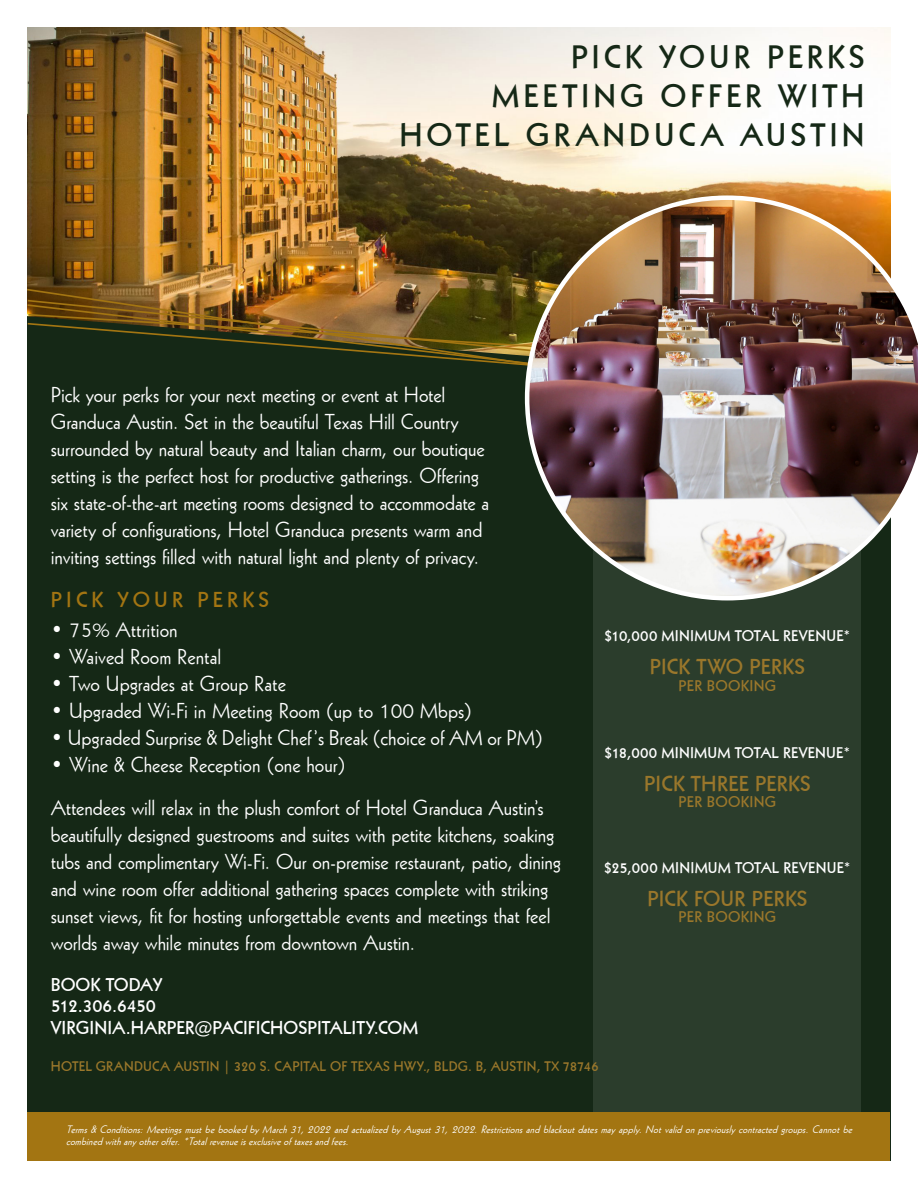
<style>
.page{position:relative;width:918px;height:1188px;background:#fff}
.page>*{position:absolute;margin:0;border:0;box-sizing:border-box;transform-origin:0 0}
.t1{font:31.5px "Geometric 231 BT Bold C";letter-spacing:.125em;color:#152816}
.t2{font:21px/27px "Geometric 231 BT Roman C";letter-spacing:-.005em;color:#fff}
.t3{font:21px "Geometric 231 BT Bold C";letter-spacing:.01em;color:#9a772b}
.t4{font:21px "Geometric 231 BT Bold C";letter-spacing:.2em;color:#a37512}
.t5{font:18px "Geometric 231 BT Bold C";color:#fff}
.t6{font:15px "Geometric 231 BT Bold C";letter-spacing:.015em;color:#fff}
.t7{font:15px "Geometric 231 BT Bold C";letter-spacing:.02em;color:#9a772b}
.t8{font:13.5px "Geometric 231 BT Bold C";letter-spacing:.015em;color:#9a772b}
.t9{font:italic 10.5px/12px "Geometric 231 BT Roman C";color:#fff}
</style>
<div class="page">
<div style="left:27px;top:27px;width:863px;height:1134px;background:#152816"></div>
<div style="left:593px;top:504px;width:268px;height:643px;background:#2b3d2c"></div>
<div style="left:28px;top:1112px;width:862px;height:49px;background:#a37512"></div>
<img style="left:27px;top:27px;width:864px;height:261px">
<img style="left:27px;top:288px;width:498px;height:116px">
<img style="left:27px;top:299px;width:498px;height:23px">
<svg style="left:27px;top:322px;width:498px;height:74px"></svg>
<img style="left:525px;top:195px;width:393px;height:405px">
<p class="t1" style="left:571px;top:36px;width:295px">PICK YOUR PERKS</p>
<p class="t1" style="left:492px;top:75px;width:374px">MEETING OFFER WITH</p>
<p class="t1" style="left:399px;top:114px;width:467px">HOTEL GRANDUCA AUSTIN</p>
<p class="t2" style="left:51px;top:381px;width:440px">Pick your perks for your next meeting or event at Hotel Granduca Austin. Set in the beautiful Texas Hill Country surrounded by natural beauty and Italian charm, our boutique setting is the perfect host for productive gatherings. Offering six state-of-the-art meeting rooms designed to accommodate a variety of configurations, Hotel Granduca presents warm and inviting settings filled with natural light and plenty of privacy.</p>
<p class="t4" style="left:51px;top:586px;width:220px">PICK YOUR PERKS</p>
<p class="t2" style="left:51px;top:616px;width:128px">• 75% Attrition</p>
<p class="t2" style="left:51px;top:643px;width:172px">• Waived Room Rental</p>
<p class="t2" style="left:51px;top:670px;width:237px">• Two Upgrades at Group Rate</p>
<p class="t2" style="left:51px;top:697px;width:423px">• Upgraded Wi-Fi in Meeting Room (up to 100 Mbps)</p>
<p class="t2" style="left:51px;top:724px;width:494px">• Upgraded Surprise &amp; Delight Chef’s Break (choice of AM or PM)</p>
<p class="t2" style="left:51px;top:751px;width:296px">• Wine &amp; Cheese Reception (one hour)</p>
<p class="t2" style="left:51px;top:794px;width:512px">Attendees will relax in the plush comfort of Hotel Granduca Austin’s beautifully designed guestrooms and suites with petite kitchens, soaking tubs and complimentary Wi-Fi. Our on-premise restaurant, patio, dining and wine room offer additional gathering spaces complete with striking sunset views, fit for hosting unforgettable events and meetings that feel worlds away while minutes from downtown Austin.</p>
<p class="t6" style="left:604px;top:626px;width:248px">$10,000 MINIMUM TOTAL REVENUE*</p>
<p class="t3" style="left:650px;top:653px;width:157px">PICK TWO PERKS</p>
<p class="t7" style="left:679px;top:676px;width:99px">PER BOOKING</p>
<p class="t6" style="left:604px;top:742px;width:248px">$18,000 MINIMUM TOTAL REVENUE*</p>
<p class="t3" style="left:644px;top:769px;width:168px">PICK THREE PERKS</p>
<p class="t7" style="left:679px;top:792px;width:99px">PER BOOKING</p>
<p class="t6" style="left:604px;top:858px;width:249px">$25,000 MINIMUM TOTAL REVENUE*</p>
<p class="t3" style="left:647px;top:884px;width:162px">PICK FOUR PERKS</p>
<p class="t7" style="left:679px;top:907px;width:99px">PER BOOKING</p>
<p class="t5" style="left:51px;top:973px;width:113px">BOOK TODAY</p>
<p class="t5" style="left:51px;top:994px;width:107px">512.306.6450</p>
<p class="t5" style="left:51px;top:1016px;width:369px">VIRGINIA.HARPER@PACIFICHOSPITALITY.COM</p>
<p class="t8" style="left:51px;top:1058px;width:549px">HOTEL GRANDUCA AUSTIN | 320 S. CAPITAL OF TEXAS HWY., BLDG. B, AUSTIN, TX 78746</p>
<p class="t9" style="left:66px;top:1123px;width:791px">Terms&amp;Conditions:MeetingsmustbebookedbyMarch31,2022andactualizedbyAugust31,2022.Restrictionsandblackoutdatesmayapply.Notvalidonpreviouslycontractedgroups.Cannotbe combinedwithanyotheroffer.*Totalrevenueisexclusiveoftaxesandfees.</p>
</div>
